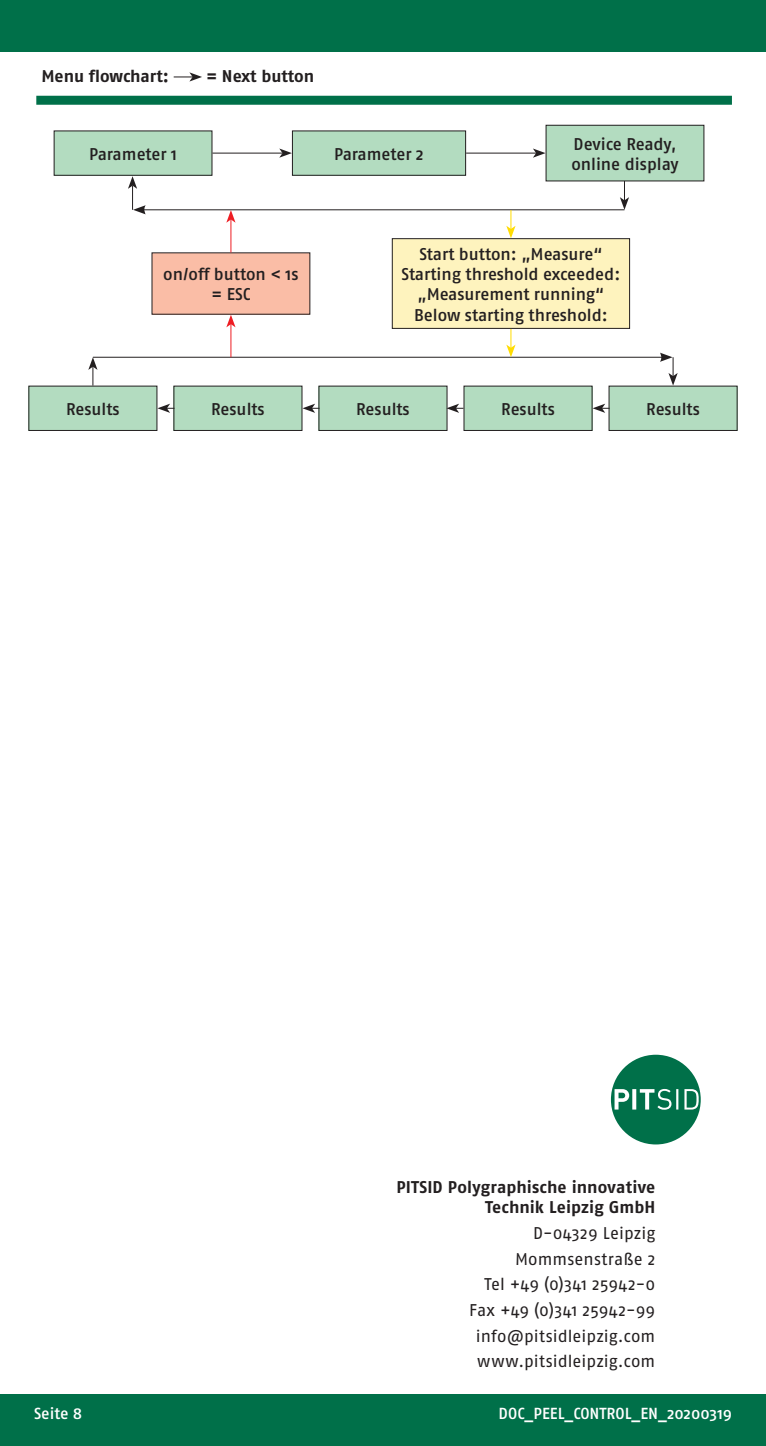
<style>
.page{position:relative;width:766px;height:1446px;background:#fff}
.page>*{position:absolute;margin:0;border:0;box-sizing:border-box;transform-origin:0 0}
.t1{font:500 17px/20.4px "Fago Pro";letter-spacing:-.005em;color:#231f20;text-align:center}
.t2{font:17px/25.6px "Fago Pro";letter-spacing:.005em;color:#231f20;text-align:right}
.t3{font:700 17px/20px "Fago Pro";color:#231f20;text-align:right}
.t4{font:500 16px "Fago Pro";color:#fff}
</style>
<div class="page">
<div style="left:0;top:0;width:765px;height:51px;background:#007049"></div>
<div style="left:0;top:1395px;width:765px;height:51px;background:#007049"></div>
<div style="left:36px;top:96px;width:695px;height:9px;background:#007049"></div>
<svg style="left:174px;top:72px;width:28px;height:10px"></svg>
<div style="left:610px;top:1054px;width:90px;height:90px;background:#007049;border-radius:50%"></div>
<svg style="left:614px;top:1089px;width:84px;height:20px"></svg>
<div style="left:54px;top:131px;width:158px;height:44px;background:#b3dcc0"></div>
<div style="left:54px;top:130px;width:158px;height:46px;border:1px solid #231f20"></div>
<div style="left:292px;top:131px;width:173px;height:44px;background:#b3dcc0"></div>
<div style="left:292px;top:130px;width:174px;height:46px;border:1px solid #231f20"></div>
<div style="left:546px;top:125px;width:157px;height:56px;background:#b3dcc0"></div>
<div style="left:545px;top:125px;width:159px;height:56px;border:1px solid #231f20"></div>
<hr style="left:212px;top:153px;width:70px;height:1px;background:#231f20">
<svg style="left:279px;top:148px;width:13px;height:10px"></svg>
<hr style="left:466px;top:153px;width:70px;height:1px;background:#231f20">
<svg style="left:532px;top:148px;width:13px;height:10px"></svg>
<div style="left:152px;top:253px;width:158px;height:61px;background:#fabda6"></div>
<div style="left:392px;top:239px;width:237px;height:89px;background:#fef3be"></div>
<div style="left:391px;top:238px;width:239px;height:91px;border:1px solid #231f20"></div>
<div style="left:29px;top:386px;width:128px;height:44px;background:#b3dcc0"></div>
<div style="left:28px;top:386px;width:129px;height:45px;border:1px solid #231f20"></div>
<div style="left:174px;top:386px;width:128px;height:44px;background:#b3dcc0"></div>
<div style="left:173px;top:386px;width:129px;height:45px;border:1px solid #231f20"></div>
<div style="left:319px;top:386px;width:128px;height:44px;background:#b3dcc0"></div>
<div style="left:318px;top:386px;width:129px;height:45px;border:1px solid #231f20"></div>
<div style="left:464px;top:386px;width:128px;height:44px;background:#b3dcc0"></div>
<div style="left:463px;top:386px;width:129px;height:45px;border:1px solid #231f20"></div>
<div style="left:609px;top:386px;width:128px;height:44px;background:#b3dcc0"></div>
<div style="left:608px;top:386px;width:129px;height:45px;border:1px solid #231f20"></div>
<svg style="left:157px;top:404px;width:17px;height:9px"></svg>
<svg style="left:302px;top:404px;width:17px;height:9px"></svg>
<svg style="left:446px;top:404px;width:17px;height:9px"></svg>
<svg style="left:592px;top:404px;width:17px;height:9px"></svg>
<hr style="left:142px;top:209px;width:481px;height:1px;background:#231f20">
<svg style="left:619px;top:181px;width:10px;height:29px"></svg>
<svg style="left:128px;top:176px;width:18px;height:38px"></svg>
<hr style="left:93px;top:357px;width:570px;height:1px;background:#231f20">
<svg style="left:506px;top:211px;width:9px;height:27px"></svg>
<svg style="left:506px;top:329px;width:9px;height:28px"></svg>
<svg style="left:659px;top:353px;width:18px;height:33px"></svg>
<svg style="left:88px;top:357px;width:9px;height:28px"></svg>
<hr style="left:230px;top:324px;width:1px;height:33px;background:#ee1d23">
<svg style="left:226px;top:315px;width:9px;height:12px"></svg>
<hr style="left:230px;top:219px;width:1px;height:33px;background:#ee1d23">
<svg style="left:226px;top:210px;width:9px;height:13px"></svg>
<p class="t3" style="left:41px;top:66px;width:129px">Menu flowchart:</p>
<p class="t3" style="left:206px;top:66px;width:109px">= Next button</p>
<p class="t1" style="left:89px;top:144px;width:89px">Parameter 1</p>
<p class="t1" style="left:334px;top:144px;width:91px">Parameter 2</p>
<p class="t1" style="left:571px;top:133px;width:109px;text-align:left">Device Ready, online display</p>
<p class="t1" style="left:163px;top:264px;width:137px">on/off button &lt; 1s = ESC</p>
<p class="t1" style="left:401px;top:243px;width:220px">Start button: „Measure“<br>Starting threshold exceeded: „Measurement running“<br>Below starting threshold:</p>
<p class="t1" style="left:66px;top:399px;width:55px">Results</p>
<p class="t1" style="left:211px;top:399px;width:55px">Results</p>
<p class="t1" style="left:356px;top:399px;width:55px">Results</p>
<p class="t1" style="left:501px;top:399px;width:55px">Results</p>
<p class="t1" style="left:646px;top:399px;width:55px">Results</p>
<p class="t3" style="left:396px;top:1177px;width:260px">PITSID Polygraphische innovative<br>Technik Leipzig GmbH</p>
<p class="t2" style="left:469px;top:1220px;width:187px">D-04329 Leipzig<br>Mommsenstraße 2<br>Tel +49 (0)341 25942-0<br>Fax +49 (0)341 25942-99 info@pitsidleipzig.com www.pitsidleipzig.com</p>
<p class="t4" style="left:34px;top:1404px;width:50px">Seite 8</p>
<p class="t4" style="left:498px;top:1404px;width:235px">DOC_PEEL_CONTROL_EN_20200319</p>
</div>
